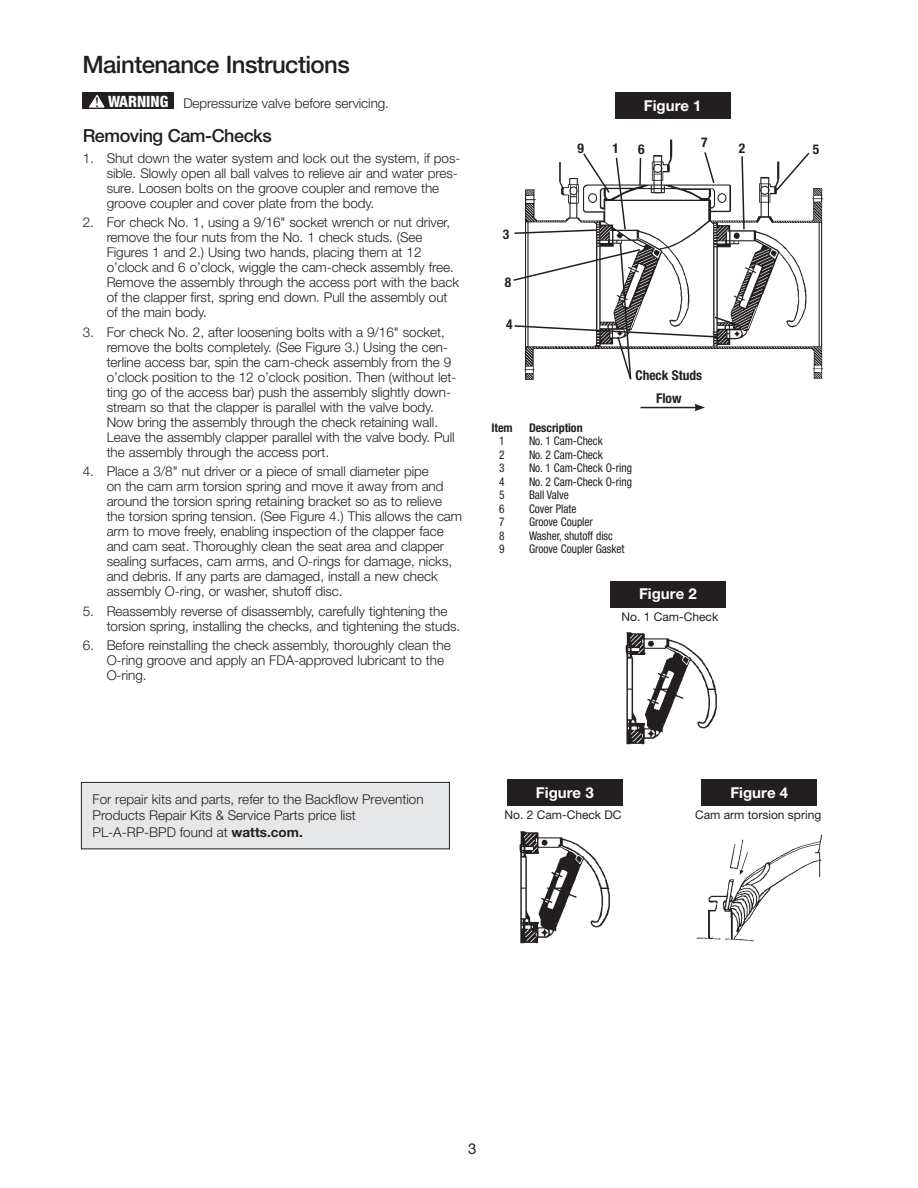
<style>
.page{position:relative;width:918px;height:1188px;background:#fff}
.page>*{position:absolute;margin:0;border:0;box-sizing:border-box;transform-origin:0 0}
.t1{font:500 24px "Helvetica Neue LT Std";letter-spacing:-.025em;color:#231f20}
.t2{font:500 18px "Helvetica Neue LT Std";letter-spacing:-.025em;color:#231f20}
.t3{font:700 15px "Helvetica Neue LT Std";color:#fff}
.t4{font:15px "Helvetica Neue LT Std";color:#231f20}
.t5{font:300 13.5px/15px "Helvetica Neue LT Std";letter-spacing:-.005em;color:#231f20}
.t6{font:700 condensed 13.5px "Helvetica Neue LT Std";letter-spacing:-.005em;color:#231f20}
.t7{font:condensed 12px "Helvetica Neue LT Std";letter-spacing:-.005em;color:#231f20;scale:.95 1}
.t8{font:12px "Helvetica Neue LT Std";color:#231f20}
.t9{font:700 condensed 12px "Helvetica Neue LT Std";letter-spacing:-.005em;color:#231f20}
.s1{font-family:"Minion Pro Semibold Subh";font-weight:400;font-size:14.55px}
.s2{font-weight:800;font-stretch:condensed;font-size:15.6px;color:#fff}
.s3{font-weight:700}
</style>
<div class="page">
<div style="left:83px;top:92px;width:91px;height:17px;background:#231f20"></div>
<svg style="left:89px;top:95px;width:16px;height:13px"></svg>
<img style="left:625px;top:632px;width:92px;height:113px">
<img style="left:519px;top:831px;width:91px;height:113px">
<img style="left:696px;top:834px;width:127px;height:108px">
<div style="left:702px;top:779px;width:115px;height:27px;background:#231f20"></div>
<div style="left:507px;top:779px;width:116px;height:27px;background:#231f20"></div>
<div style="left:610px;top:581px;width:116px;height:27px;background:#231f20"></div>
<img style="left:525px;top:139px;width:299px;height:240px">
<div style="left:615px;top:92px;width:115px;height:27px;background:#231f20"></div>
<svg style="left:741px;top:155px;width:5px;height:76px"></svg>
<svg style="left:775px;top:151px;width:36px;height:41px"></svg>
<svg style="left:639px;top:156px;width:3px;height:31px"></svg>
<svg style="left:703px;top:151px;width:13px;height:34px"></svg>
<svg style="left:513px;top:242px;width:230px;height:138px"></svg>
<hr style="left:640px;top:407px;width:57px;height:1px;background:#231f20">
<svg style="left:694px;top:404px;width:11px;height:7px"></svg>
<svg style="left:514px;top:152px;width:113px;height:83px"></svg>
<div style="left:81px;top:782px;width:368px;height:67px;background:#e6e7e9"></div>
<div style="left:81px;top:782px;width:369px;height:67px;border:1px solid #231f20"></div>
<h1 class="t1" style="left:82px;top:50px;width:269px">Maintenance Instructions</h1>
<p class="t5" style="left:95px;top:96px;width:295px"><span class="s1">!</span> <span class="s2">WARNING</span> Depressurize valve before servicing.</p>
<h2 class="t2" style="left:83px;top:125px;width:191px">Removing Cam-Checks</h2>
<p class="t5" style="left:107px;top:150px;width:355px;text-indent:-24px">1. Shut down the water system and lock out the system, if pos&shy;sible. Slowly open all ball valves to relieve air and water pres&shy;sure. Loosen bolts on the groove coupler and remove the groove coupler and cover plate from the body.</p>
<p class="t5" style="left:107px;top:215px;width:354px;text-indent:-24px">2. For check No. 1, using a 9/16" socket wrench or nut driver, remove the four nuts from the No. 1 check studs. (See Figures 1 and 2.) Using two hands, placing them at 12 o’clock and 6 o’clock, wiggle the cam-check assembly free.<br>Remove the assembly through the access port with the back of the clapper first, spring end down. Pull the assembly out of the main body.</p>
<p class="t5" style="left:107px;top:324px;width:351px;text-indent:-24px">3. For check No. 2, after loosening bolts with a 9/16" socket, remove the bolts completely. (See Figure 3.) Using the cen&shy;terline access bar, spin the cam-check assembly from the 9 o’clock position to the 12 o’clock position. Then (without let&shy;ting go of the access bar) push the assembly slightly down&shy;stream so that the clapper is parallel with the valve body.<br>Now bring the assembly through the check retaining wall.<br>Leave the assembly clapper parallel with the valve body. Pull the assembly through the access port.</p>
<p class="t5" style="left:107px;top:464px;width:357px;text-indent:-24px">4. Place a 3/8" nut driver or a piece of small diameter pipe<br>on the cam arm torsion spring and move it away from and around the torsion spring retaining bracket so as to relieve the torsion spring tension. (See Figure 4.) This allows the cam arm to move freely, enabling inspection of the clapper face and cam seat. Thoroughly clean the seat area and clapper sealing surfaces, cam arms, and O-rings for damage, nicks, and debris. If any parts are damaged, install a new check assembly O-ring, or washer, shutoff disc.</p>
<p class="t5" style="left:107px;top:603px;width:355px;text-indent:-24px">5. Reassembly reverse of disassembly, carefully tightening the torsion spring, installing the checks, and tightening the studs.</p>
<p class="t5" style="left:107px;top:637px;width:346px;text-indent:-24px">6. Before reinstalling the check assembly, thoroughly clean the<br>O-ring groove and apply an FDA-approved lubricant to the<br>O-ring.</p>
<p class="t6" style="left:503px;top:226px;width:8px">3</p>
<p class="t6" style="left:505px;top:274px;width:8px">8</p>
<p class="t6" style="left:506px;top:316px;width:8px">4</p>
<p class="t6" style="left:577px;top:140px;width:8px">9</p>
<p class="t3" style="left:644px;top:97px;width:59px">Figure 1</p>
<p class="t6" style="left:701px;top:134px;width:8px">7</p>
<p class="t6" style="left:612px;top:140px;width:8px">1</p>
<p class="t6" style="left:739px;top:140px;width:8px">2</p>
<p class="t6" style="left:813px;top:141px;width:8px">5</p>
<p class="t6" style="left:638px;top:141px;width:8px">6</p>
<p class="t6" style="left:636px;top:367px;width:68px">Check Studs</p>
<p class="t6" style="left:656px;top:390px;width:27px">Flow</p>
<p class="t9" style="left:492px;top:420px;width:23px">Item</p>
<p class="t9" style="left:529px;top:420px;width:55px">Description</p>
<p class="t7" style="left:499px;top:434px;width:7px">1</p>
<p class="t7" style="left:529px;top:434px;width:79px">No. 1 Cam-Check</p>
<p class="t7" style="left:499px;top:447px;width:7px">2</p>
<p class="t7" style="left:529px;top:447px;width:79px">No. 2 Cam-Check</p>
<p class="t7" style="left:499px;top:461px;width:7px">3</p>
<p class="t7" style="left:529px;top:461px;width:110px">No. 1 Cam-Check O-ring</p>
<p class="t7" style="left:499px;top:474px;width:7px">4</p>
<p class="t7" style="left:529px;top:474px;width:110px">No. 2 Cam-Check O-ring</p>
<p class="t7" style="left:499px;top:488px;width:7px">5</p>
<p class="t7" style="left:529px;top:488px;width:43px">Ball Valve</p>
<p class="t7" style="left:499px;top:501px;width:7px">6</p>
<p class="t7" style="left:529px;top:501px;width:51px">Cover Plate</p>
<p class="t7" style="left:499px;top:515px;width:7px">7</p>
<p class="t7" style="left:529px;top:515px;width:69px">Groove Coupler</p>
<p class="t7" style="left:499px;top:528px;width:7px">8</p>
<p class="t7" style="left:529px;top:528px;width:90px">Washer, shutoff disc</p>
<p class="t7" style="left:499px;top:542px;width:7px">9</p>
<p class="t7" style="left:529px;top:542px;width:102px">Groove Coupler Gasket</p>
<p class="t3" style="left:639px;top:585px;width:59px">Figure 2</p>
<p class="t8" style="left:622px;top:609px;width:98px">No. 1 Cam-Check</p>
<p class="t5" style="left:93px;top:791px;width:333px;line-height:16.5px">For repair kits and parts, refer to the Backflow Prevention<br>Products Repair Kits &amp; Service Parts price list<br>PL-A-RP-BPD found at <span class="s3">watts.com.</span></p>
<p class="t3" style="left:536px;top:783px;width:59px">Figure 3</p>
<p class="t3" style="left:730px;top:783px;width:59px">Figure 4</p>
<p class="t8" style="left:504px;top:808px;width:119px">No. 2 Cam-Check DC</p>
<p class="t8" style="left:695px;top:808px;width:128px">Cam arm torsion spring</p>
<p class="t4" style="left:468px;top:1139px;width:10px">3</p>
</div>
